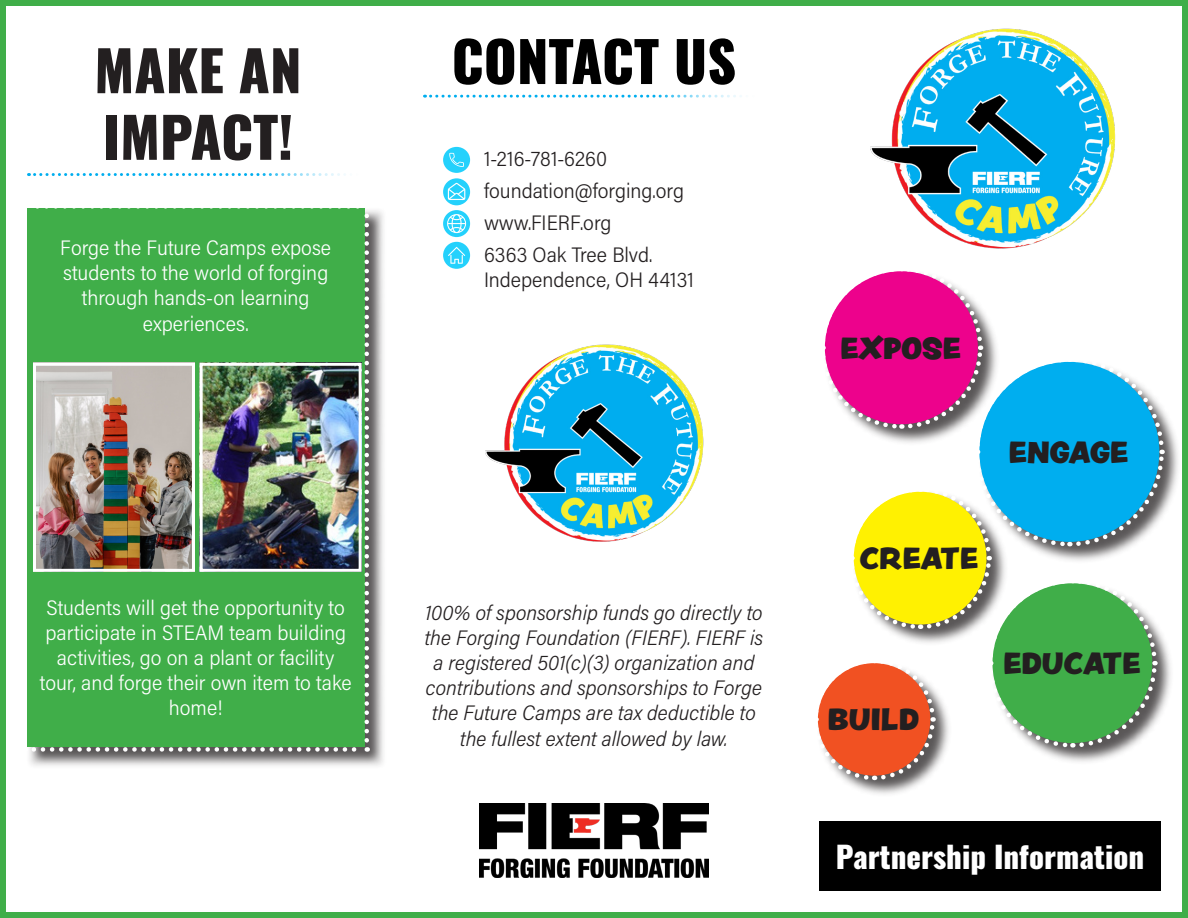
<style>
.page{position:relative;width:1188px;height:918px;background:#fff}
.page>*{position:absolute;margin:0;border:0;box-sizing:border-box;transform-origin:0 0}
.t1{font:800 55.5px/66.6px "Oswald";color:#231f20}
.t2{font:800 55.5px "Oswald";color:#000}
.t3{font:800 30px "Oswald";color:#fff}
.t4{font:27px "Peachy Keen JF";color:#231f20}
.t5{font:300 21px/25.2px "Acumin Pro Semi Cond";color:#fff;text-align:center}
.t6{font:italic 300 21px/25.2px "Acumin Pro Semi Cond";color:#231f20;text-align:center}
.t7{font:300 21px "Acumin Pro Semi Cond";color:#231f20}
</style>
<div class="page">
<div style="left:25px;top:207px;width:362px;height:563px;background:#231f20;opacity:.75"></div>
<div style="left:27px;top:209px;width:337px;height:538px;background:#40ae49"></div>
<svg style="left:25px;top:215px;width:2px;height:537px"></svg>
<svg style="left:34px;top:747px;width:334px;height:5px"></svg>
<svg style="left:364px;top:207px;width:5px;height:533px"></svg>
<svg style="left:25px;top:207px;width:333px;height:2px"></svg>
<img style="left:485px;top:344px;width:219px;height:198px">
<img style="left:479px;top:804px;width:230px;height:73px">
<div style="left:0;top:0;width:1188px;height:918px;border:6px solid #40ae49"></div>
<svg style="left:431px;top:95px;width:311px;height:3px"></svg>
<div style="left:978px;top:360px;width:204px;height:204px;background:#231f20;opacity:.75"></div>
<div style="left:991px;top:582px;width:184px;height:184px;background:#231f20;opacity:.75"></div>
<div style="left:816px;top:661px;width:137px;height:137px;background:#231f20;opacity:.75"></div>
<svg style="left:816px;top:271px;width:350px;height:512px"></svg>
<img style="left:870px;top:28px;width:245px;height:221px">
<div style="left:443px;top:147px;width:27px;height:26px;background:#24d1fc;border-radius:50%"></div>
<svg style="left:449px;top:153px;width:15px;height:14px"></svg>
<svg style="left:443px;top:178px;width:27px;height:27px"></svg>
<svg style="left:448px;top:183px;width:17px;height:17px"></svg>
<div style="left:443px;top:210px;width:27px;height:27px;background:#24d1fc;border-radius:50%"></div>
<svg style="left:447px;top:214px;width:19px;height:19px"></svg>
<div style="left:443px;top:242px;width:27px;height:27px;background:#24d1fc;border-radius:50%"></div>
<svg style="left:448px;top:247px;width:18px;height:17px"></svg>
<div style="left:819px;top:822px;width:342px;height:69px;background:#000"></div>
<svg style="left:35px;top:173px;width:311px;height:3px"></svg>
<img style="left:204px;top:367px;width:154px;height:201px">
<div style="left:200px;top:363px;width:162px;height:209px;border:3px solid #fff"></div>
<img style="left:37px;top:367px;width:154px;height:201px">
<div style="left:33px;top:363px;width:162px;height:209px;border:3px solid #fff"></div>
<p class="t1" style="left:94px;top:41px;width:209px">MAKE AN<br>IMPACT!</p>
<p class="t2" style="left:452px;top:32px;width:286px">CONTACT US</p>
<p class="t7" style="left:484px;top:144px;width:125px">1-216-781-6260</p>
<p class="t7" style="left:484px;top:176px;width:202px">foundation@forging.org</p>
<p class="t7" style="left:484px;top:208px;width:129px">www.FIERF.org</p>
<p class="t7" style="left:484px;top:240px;width:170px">6363 Oak Tree Blvd.</p>
<p class="t7" style="left:484px;top:265px;width:212px">Independence, OH 44131</p>
<p class="t5" style="left:60px;top:234px;width:272px">Forge the Future Camps expose students to the world of forging through hands-on learning experiences.</p>
<p class="t5" style="left:40px;top:594px;width:314px">Students will get the opportunity to participate in STEAM team building activities, go on a plant or facility tour, and forge their own item to take home!</p>
<p class="t6" style="left:425px;top:599px;width:340px">100% of sponsorship funds go directly to the Forging Foundation (FIERF). FIERF is a registered 501(c)(3) organization and contributions and sponsorships to Forge the Future Camps are tax deductible to the fullest extent allowed by law.</p>
<p class="t4" style="left:840px;top:327px;width:122px">EXPOSE</p>
<p class="t4" style="left:1009px;top:432px;width:121px">ENGAGE</p>
<p class="t4" style="left:860px;top:538px;width:120px">CREATE</p>
<p class="t4" style="left:827px;top:699px;width:93px">BUILD</p>
<p class="t4" style="left:1003px;top:643px;width:139px">EDUCATE</p>
<p class="t3" style="left:836px;top:841px;width:310px">Partnership Information</p>
</div>
